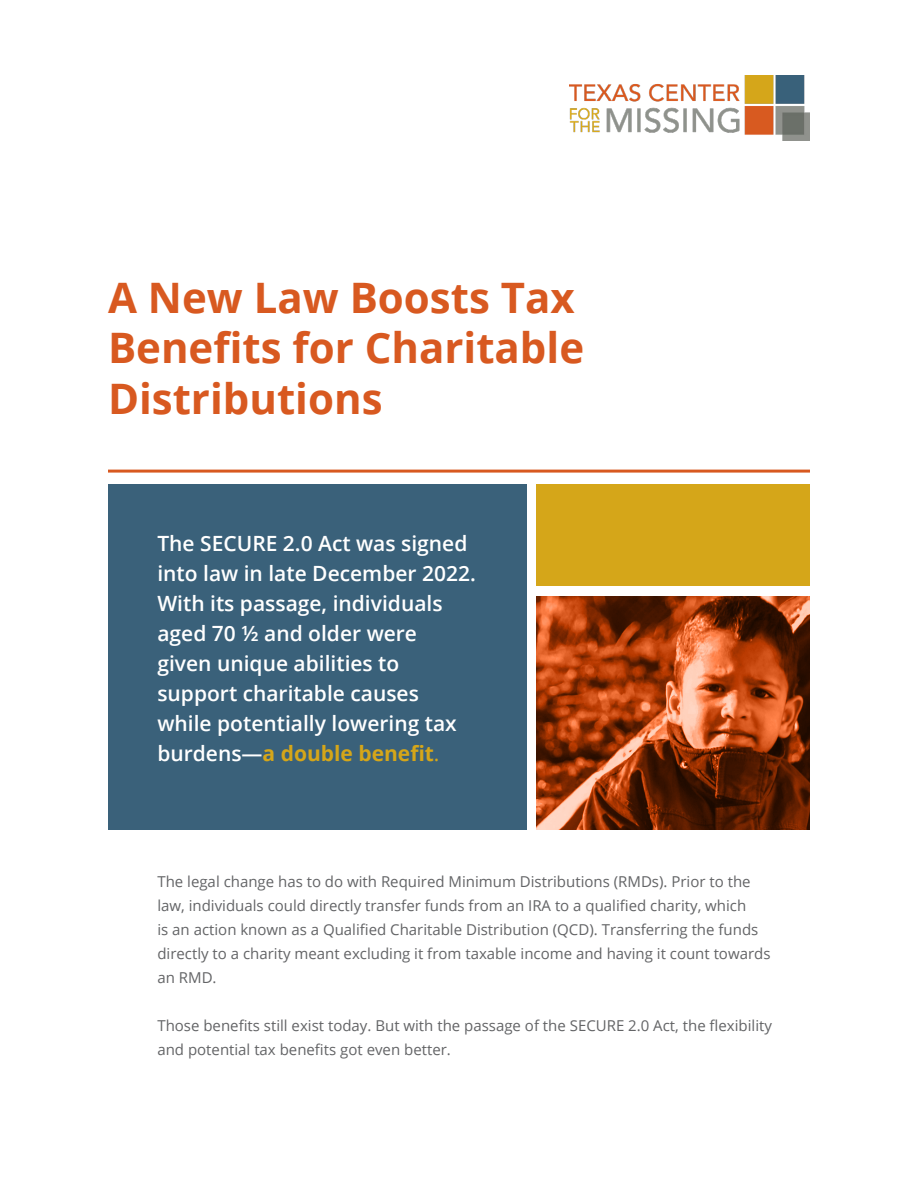
<style>
.page{position:relative;width:918px;height:1188px;background:#fff}
.page>*{position:absolute;margin:0;border:0;box-sizing:border-box;transform-origin:0 0}
.t1{font:700 42px/50.4px "Open Sans";color:#d85920}
.t2{font:600 21px/30px "Open Sans";color:#fff}
.t3{font:15px/24px "Open Sans";color:#636466}
.s1{font-weight:700;color:#d5a619}
.s2{font-weight:400;color:#d5a619}
</style>
<div class="page">
<div style="left:108px;top:484px;width:418px;height:346px;background:#3a617a"></div>
<div style="left:537px;top:484px;width:273px;height:102px;background:#d5a619"></div>
<img style="left:537px;top:596px;width:273px;height:233px">
<hr style="left:108px;top:470px;width:702px;height:3px;background:#d85920">
<img style="left:569px;top:75px;width:241px;height:66px">
<h1 class="t1" style="left:108px;top:271px;width:478px">A New Law Boosts Tax<br>Benefits for Charitable<br>Distributions</h1>
<h2 class="t2" style="left:157px;top:528px;width:320px">The SECURE 2.0 Act was signed into law in late December 2022.<br>With its passage, individuals aged 70 ½ and older were given unique abilities to support charitable causes while potentially lowering tax burdens—<span class="s1">a double benefit</span><span class="s2">.</span></h2>
<p class="t3" style="left:157px;top:869px;width:615px">The legal change has to do with Required Minimum Distributions (RMDs). Prior to the law, individuals could directly transfer funds from an IRA to a qualified charity, which<br>is an action known as a Qualified Charitable Distribution (QCD). Transferring the funds directly to a charity meant excluding it from taxable income and having it count towards an RMD.</p>
<p class="t3" style="left:157px;top:1013px;width:616px">Those benefits still exist today. But with the passage of the SECURE 2.0 Act, the flexibility and potential tax benefits got even better.</p>
</div>
